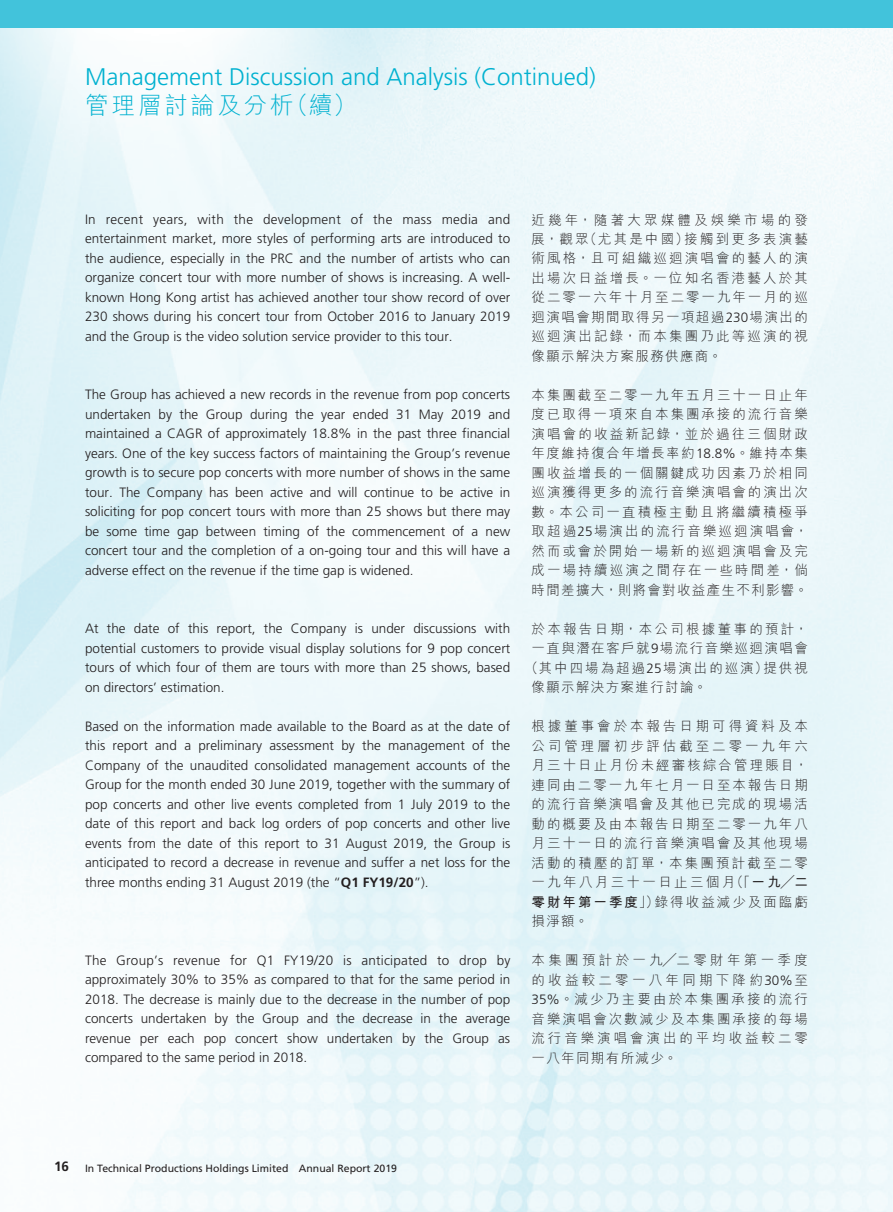
<style>
.page{position:relative;width:893px;height:1212px;background:#fff}
.page>*{position:absolute;margin:0;border:0;box-sizing:border-box;transform-origin:0 0}
.t1{font:300 24px "Frutiger LT Std";color:#00b1d0}
.t2{font:300 24px "M Hei HK";letter-spacing:.1em;color:#00b1d0}
.t3{font:300 13.5px/19.5px "Frutiger LT Std";color:#231f20;text-align:justify}
.t4{font:300 13.5px/19.5px "M Hei HK";letter-spacing:.145em;color:#231f20;text-align:justify}
.t5{font:300 13.5px "M Hei HK";letter-spacing:.105em;color:#231f20}
.t6{font:300 13.5px "M Hei HK";letter-spacing:.17em;color:#231f20}
.t7{font:300 13.5px "M Hei HK";letter-spacing:.1em;color:#231f20}
.t8{font:10.5px "Frutiger LT Std";color:#231f20}
.s1{font-weight:700}
.s2{font-family:"Frutiger LT Std"}
.s3{font-weight:700;font-size:13.5px}
</style>
<div class="page">
<div style="left:0;top:0;width:893px;height:28px;background:#42c3db"></div>
<h1 class="t1" style="left:85px;top:63px;width:512px">Management Discussion and Analysis (Continued)</h1>
<h1 class="t2" style="left:85px;top:92px;width:273px">管理層討論及分析（續）</h1>
<p class="t3" style="left:85px;top:210px;width:427px">In recent years, with the development of the mass media and entertainment market, more styles of performing arts are introduced to the audience, especially in the PRC and the number of artists who can organize concert tour with more number of shows is increasing. A well&shy;known Hong Kong artist has achieved another tour show record of over 230 shows during his concert tour from October 2016 to January 2019 and the Group is the video solution service provider to this tour.</p>
<p class="t3" style="left:85px;top:385px;width:427px">The Group has achieved a new records in the revenue from pop concerts undertaken by the Group during the year ended 31 May 2019 and maintained a CAGR of approximately 18.8% in the past three financial years. One of the key success factors of maintaining the Group’s revenue growth is to secure pop concerts with more number of shows in the same tour. The Company has been active and will continue to be active in soliciting for pop concert tours with more than 25 shows but there may be some time gap between timing of the commencement of a new concert tour and the completion of a on-going tour and this will have a adverse effect on the revenue if the time gap is widened.</p>
<p class="t3" style="left:85px;top:619px;width:427px">At the date of this report, the Company is under discussions with potential customers to provide visual display solutions for 9 pop concert tours of which four of them are tours with more than 25 shows, based on directors’ estimation.</p>
<p class="t3" style="left:85px;top:716px;width:427px">Based on the information made available to the Board as at the date of this report and a preliminary assessment by the management of the Company of the unaudited consolidated management accounts of the Group for the month ended 30 June 2019, together with the summary of pop concerts and other live events completed from 1 July 2019 to the date of this report and back log orders of pop concerts and other live events from the date of this report to 31 August 2019, the Group is anticipated to record a decrease in revenue and suffer a net loss for the three months ending 31 August 2019 (the “<span class="s1">Q1 FY19/20</span>”).</p>
<p class="t3" style="left:85px;top:950px;width:427px">The Group’s revenue for Q1 FY19/20 is anticipated to drop by approximately 30% to 35% as compared to that for the same period in 2018. The decrease is mainly due to the decrease in the number of pop concerts undertaken by the Group and the decrease in the average revenue per each pop concert show undertaken by the Group as compared to the same period in 2018.</p>
<p class="t4" style="left:531px;top:210px;width:278px">近幾年，隨著大眾媒體及娛樂市場的發展，觀眾（尤其是中國）接觸到更多表演藝術風格，且可組織巡迴演唱會的藝人的演出場次日益增長。一位知名香港藝人於其從二零一六年十月至二零一九年一月的巡迴演唱會期間取得另一項超過<span class="s2">230</span>場演出的巡迴演出記錄，而本集團乃此等巡演的視像顯示解決方案服務供應商。</p>
<p class="t4" style="left:531px;top:385px;width:278px">本集團截至二零一九年五月三十一日止年度已取得一項來自本集團承接的流行音樂演唱會的收益新記錄，並於過往三個財政年度維持復合年增長率約<span class="s2">18.8%</span>。維持本集團收益增長的一個關鍵成功因素乃於相同巡演獲得更多的流行音樂演唱會的演出次數。本公司一直積極主動且將繼續積極爭取超過<span class="s2">25</span>場演出的流行音樂巡迴演唱會，然而或會於開始一場新的巡迴演唱會及完成一場持續巡演之間存在一些時間差，倘時間差擴大，則將會對收益產生不利影響。</p>
<p class="t6" style="left:531px;top:622px;width:278px">於本報告日期，本公司根據董事的預計，</p>
<p class="t5" style="left:531px;top:642px;width:278px">一直與潛在客戶就<span class="s2">9</span>場流行音樂巡迴演唱會</p>
<p class="t4" style="left:525px;top:658px;width:285px">（其中四場為超過<span class="s2">25</span>場演出的巡演）提供視</p>
<p class="t7" style="left:531px;top:680px;width:177px">像顯示解決方案進行討論。</p>
<p class="t4" style="left:531px;top:716px;width:278px">根據董事會於本報告日期可得資料及本公司管理層初步評估截至二零一九年六月三十日止月份未經審核綜合管理賬目，連同由二零一九年七月一日至本報告日期的流行音樂演唱會及其他已完成的現場活動的概要及由本報告日期至二零一九年八月三十一日的流行音樂演唱會及其他現場活動的積壓的訂單，本集團預計截至二零一九年八月三十一日止三個月（「<span class="s1">一九╱二零財年第一季度</span>」）錄得收益減少及面臨虧損淨額。</p>
<p class="t4" style="left:531px;top:950px;width:278px">本集團預計於一九╱二零財年第一季度的收益較二零一八年同期下降約<span class="s2">30%</span>至<span class="s2">35%</span>。減少乃主要由於本集團承接的流行音樂演唱會次數減少及本集團承接的每場流行音樂演唱會演出的平均收益較二零一八年同期有所減少。</p>
<p class="t8" style="left:54px;top:1162px;width:344px"><span class="s3">16</span> In Technical Productions Holdings Limited Annual Report 2019</p>
</div>
